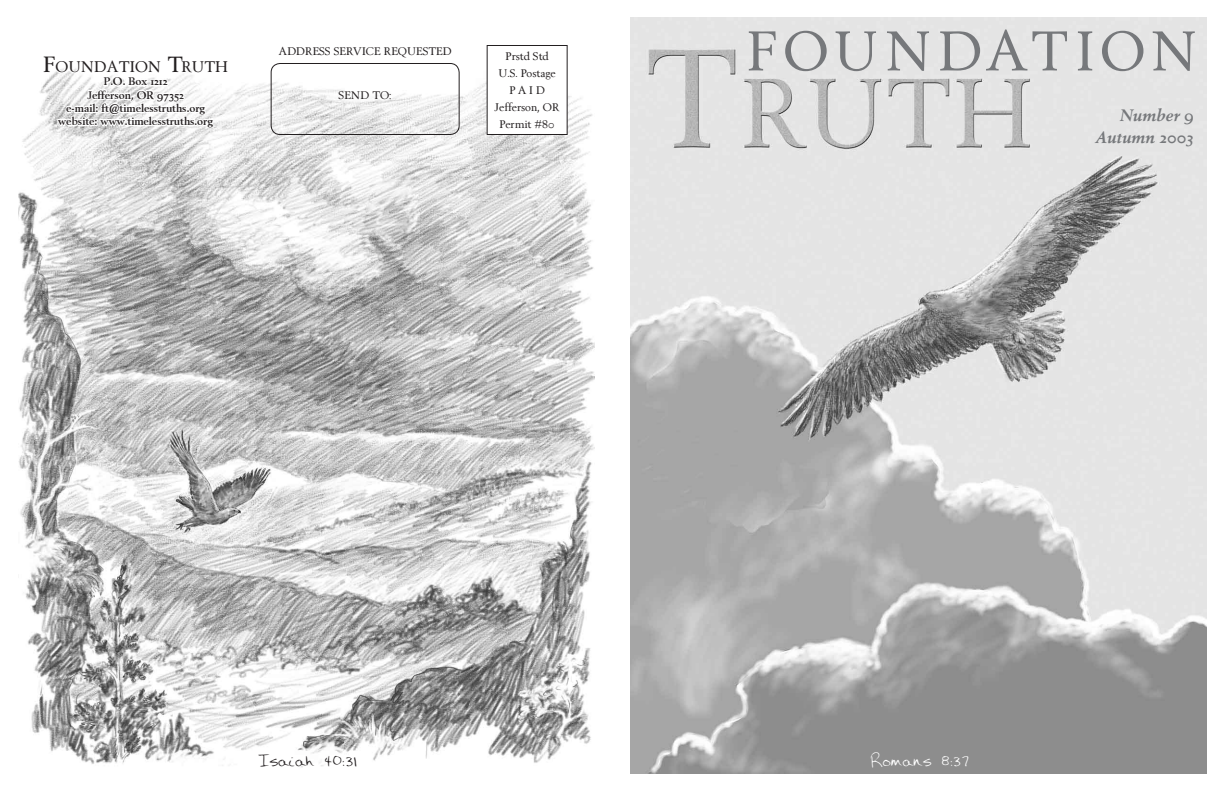
<style>
.page{position:relative;width:1224px;height:792px;background:#fff}
.page>*{position:absolute;margin:0;border:0;box-sizing:border-box;transform-origin:0 0}
.t1{font:60px "Berling Antiqua";letter-spacing:.085em;color:#76787b}
.t2{font:italic 700 18px/21.6px "Berling Antiqua";color:#76787b;text-align:right}
.t3{font:18px "Calvins Hand";color:#231f20}
.t4{font:18px "Calvins Hand";color:#fff}
.t5{font:16.8px "Berling Antiqua";color:#231f20}
.t6{font:700 12px/13.2px "Berling Antiqua";color:#231f20;text-align:center}
.t7{font:12px/17px "Berling Antiqua";color:#231f20;text-align:center}
.s1{font-size:24px}
</style>
<div class="page">
<img style="left:631px;top:18px;width:576px;height:756px">
<img style="left:19px;top:45px;width:576px;height:723px">
<svg style="left:42px;top:45px;width:188px;height:92px"></svg>
<svg style="left:270px;top:62px;width:190px;height:72px"></svg>
<div style="left:487px;top:45px;width:80px;height:89px;background:#fff"></div>
<div style="left:487px;top:45px;width:81px;height:90px;border:1px solid #231f20"></div>
<h3 class="t5" style="left:43px;top:57px;width:187px"><span class="s1">F</span>OUNDATION <span class="s1">T</span>RUTH</h3>
<p class="t6" style="left:104px;top:75px;width:65px">P.O. Box 1212</p>
<p class="t6" style="left:58px;top:88px;width:156px">Jefferson, OR 97352<br>e-mail: ft@timelesstruths.org website: www.timelesstruths.org</p>
<p class="t7" style="left:279px;top:42px;width:175px">ADDRESS SERVICE REQUESTED</p>
<p class="t7" style="left:339px;top:87px;width:54px">SEND TO:</p>
<p class="t7" style="left:495px;top:48px;width:66px">Prstd Std<br>U.S. Postage<br>P A I D<br>Jefferson, OR<br>Permit #80</p>
<h1 class="t1" style="left:747px;top:16px;width:452px">FOUNDATION</h1>
<h2 class="t2" style="left:1095px;top:104px;width:100px">Number 9<br>Autumn 2003</h2>
<h2 class="t3" style="left:257px;top:747px;width:101px">Isaiah 40:31</h2>
<h2 class="t4" style="left:869px;top:747px;width:101px">Romans 8:37</h2>
</div>
